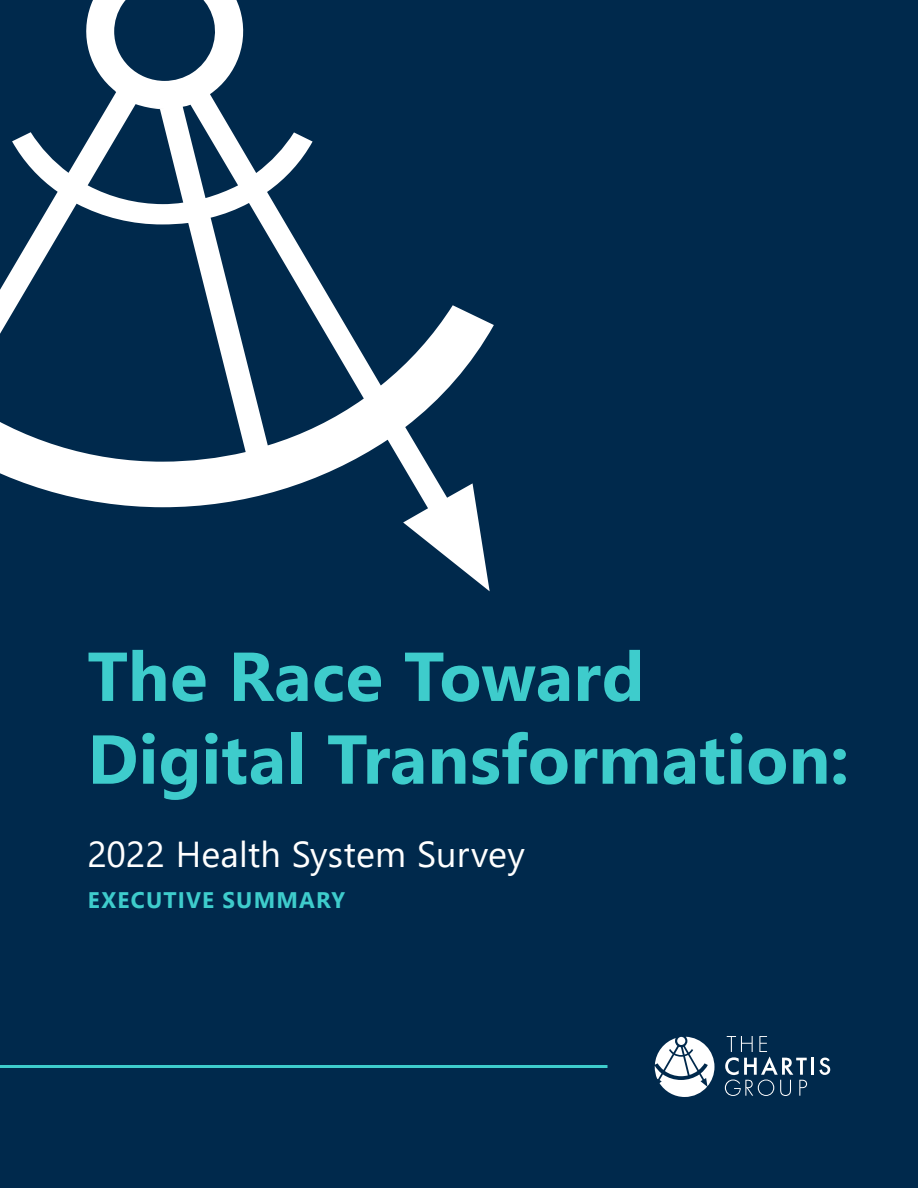
<style>
.page{position:relative;width:918px;height:1188px;background:#00294c}
.page>*{position:absolute;margin:0;border:0;box-sizing:border-box;transform-origin:0 0}
.t1{font:700 69px/82.8px "Segoe UI";letter-spacing:.005em;color:#3ecccc}
.t2{font:36px "Segoe UI";letter-spacing:.005em;color:#fff}
.t3{font:700 22.5px "Segoe UI";letter-spacing:.055em;color:#3ecccc}
</style>
<div class="page">
<svg style="left:655px;top:1037px;width:59px;height:60px"></svg>
<hr style="left:811px;top:1058px;width:3px;height:17px;background:#fff">
<svg style="left:819px;top:1058px;width:11px;height:17px"></svg>
<svg style="left:725px;top:1036px;width:82px;height:60px"></svg>
<svg style="left:0;top:0;width:494px;height:592px"></svg>
<hr style="left:0;top:1065px;width:608px;height:3px;background:#3ecccc">
<p class="t1" style="left:87px;top:630px;width:763px">The Race Toward<br>Digital Transformation:</p>
<p class="t2" style="left:87px;top:821px;width:439px">2022 Health System Survey</p>
<p class="t3" style="left:88px;top:879px;width:259px">EXECUTIVE SUMMARY</p>
</div>
